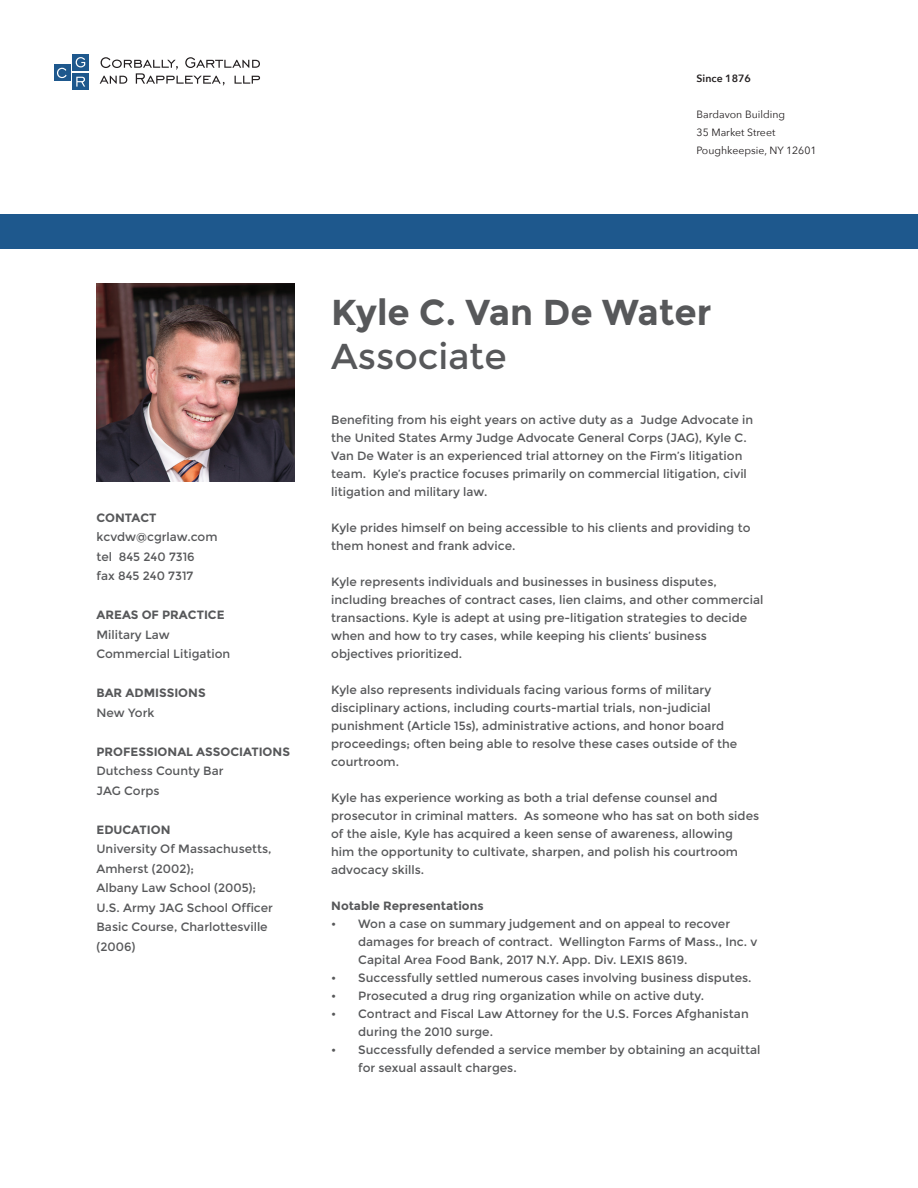
<style>
.page{position:relative;width:918px;height:1188px;background:#fff}
.page>*{position:absolute;margin:0;border:0;box-sizing:border-box;transform-origin:0 0}
.t1{font:700 36px "Montserrat";color:#57585a}
.t2{font:36px "Montserrat";color:#57585a}
.t3{font:12px/18px "Montserrat";color:#57585a}
.t4{font:700 12px "Montserrat";color:#57585a}
.t5{font:10.5px/18px "Avenir Next";color:#231f20}
.t6{font:600 10.5px "Avenir Next";color:#231f20}
</style>
<div class="page">
<svg style="left:100px;top:57px;width:160px;height:29px"></svg>
<div style="left:54px;top:65px;width:16px;height:16px;background:#1e588d"></div>
<svg style="left:57px;top:68px;width:10px;height:10px"></svg>
<div style="left:73px;top:54px;width:16px;height:17px;background:#1e588d"></div>
<svg style="left:76px;top:57px;width:9px;height:10px"></svg>
<div style="left:73px;top:73px;width:16px;height:17px;background:#1e588d"></div>
<svg style="left:76px;top:77px;width:9px;height:10px"></svg>
<img style="left:97px;top:283px;width:198px;height:198px">
<div style="left:0;top:214px;width:918px;height:35px;background:#1e588d"></div>
<p class="t6" style="left:697px;top:70px;width:56px">Since 1876</p>
<p class="t5" style="left:697px;top:105px;width:121px">Bardavon Building<br>35 Market Street<br>Poughkeepsie, NY 12601</p>
<p class="t4" style="left:97px;top:510px;width:62px">CONTACT</p>
<p class="t3" style="left:97px;top:527px;width:123px;line-height:19.5px">kcvdw@cgrlaw.com tel 845 240 7316<br>fax 845 240 7317</p>
<p class="t4" style="left:97px;top:608px;width:130px">AREAS OF PRACTICE</p>
<p class="t3" style="left:97px;top:625px;width:135px;line-height:19.5px">Military Law<br>Commercial Litigation</p>
<p class="t4" style="left:97px;top:686px;width:111px">BAR ADMISSIONS</p>
<p class="t3" style="left:97px;top:704px;width:60px">New York</p>
<p class="t4" style="left:97px;top:744px;width:195px">PROFESSIONAL ASSOCIATIONS</p>
<p class="t3" style="left:97px;top:761px;width:129px;line-height:19.5px">Dutchess County Bar<br>JAG Corps</p>
<p class="t4" style="left:97px;top:822px;width:76px">EDUCATION</p>
<p class="t3" style="left:97px;top:839px;width:178px;line-height:19.5px">University Of Massachusetts,<br>Amherst (2002);<br>Albany Law School (2005);<br>U.S. Army JAG School Officer<br>Basic Course, Charlottesville (2006)</p>
<h1 class="t1" style="left:331px;top:291px;width:382px">Kyle C. Van De Water</h1>
<h1 class="t2" style="left:331px;top:335px;width:177px">Associate</h1>
<p class="t3" style="left:331px;top:411px;width:423px">Benefiting from his eight years on active duty as a Judge Advocate in the United States Army Judge Advocate General Corps (JAG), Kyle C.<br>Van De Water is an experienced trial attorney on the Firm’s litigation team. Kyle’s practice focuses primarily on commercial litigation, civil litigation and military law.</p>
<p class="t3" style="left:331px;top:519px;width:421px">Kyle prides himself on being accessible to his clients and providing to them honest and frank advice.</p>
<p class="t3" style="left:331px;top:573px;width:434px">Kyle represents individuals and businesses in business disputes, including breaches of contract cases, lien claims, and other commercial transactions. Kyle is adept at using pre-litigation strategies to decide when and how to try cases, while keeping his clients’ business objectives prioritized.</p>
<p class="t3" style="left:331px;top:681px;width:408px">Kyle also represents individuals facing various forms of military disciplinary actions, including courts-martial trials, non-judicial punishment (Article 15s), administrative actions, and honor board proceedings; often being able to resolve these cases outside of the courtroom.</p>
<p class="t3" style="left:331px;top:789px;width:429px">Kyle has experience working as both a trial defense counsel and prosecutor in criminal matters. As someone who has sat on both sides of the aisle, Kyle has acquired a keen sense of awareness, allowing<br>him the opportunity to cultivate, sharpen, and polish his courtroom advocacy skills.</p>
<p class="t4" style="left:331px;top:898px;width:154px">Notable Representations</p>
<p class="t3" style="left:358px;top:915px;width:401px;text-indent:-27px">• Won a case on summary judgement and on appeal to recover damages for breach of contract. Wellington Farms of Mass., Inc. v<br>Capital Area Food Bank, 2017 N.Y. App. Div. LEXIS 8619.</p>
<p class="t3" style="left:331px;top:969px;width:422px">• Successfully settled numerous cases involving business disputes.</p>
<p class="t3" style="left:331px;top:987px;width:375px">• Prosecuted a drug ring organization while on active duty.</p>
<p class="t3" style="left:358px;top:1005px;width:392px;text-indent:-27px">• Contract and Fiscal Law Attorney for the U.S. Forces Afghanistan during the 2010 surge.</p>
<p class="t3" style="left:358px;top:1041px;width:404px;text-indent:-27px">• Successfully defended a service member by obtaining an acquittal for sexual assault charges.</p>
</div>
